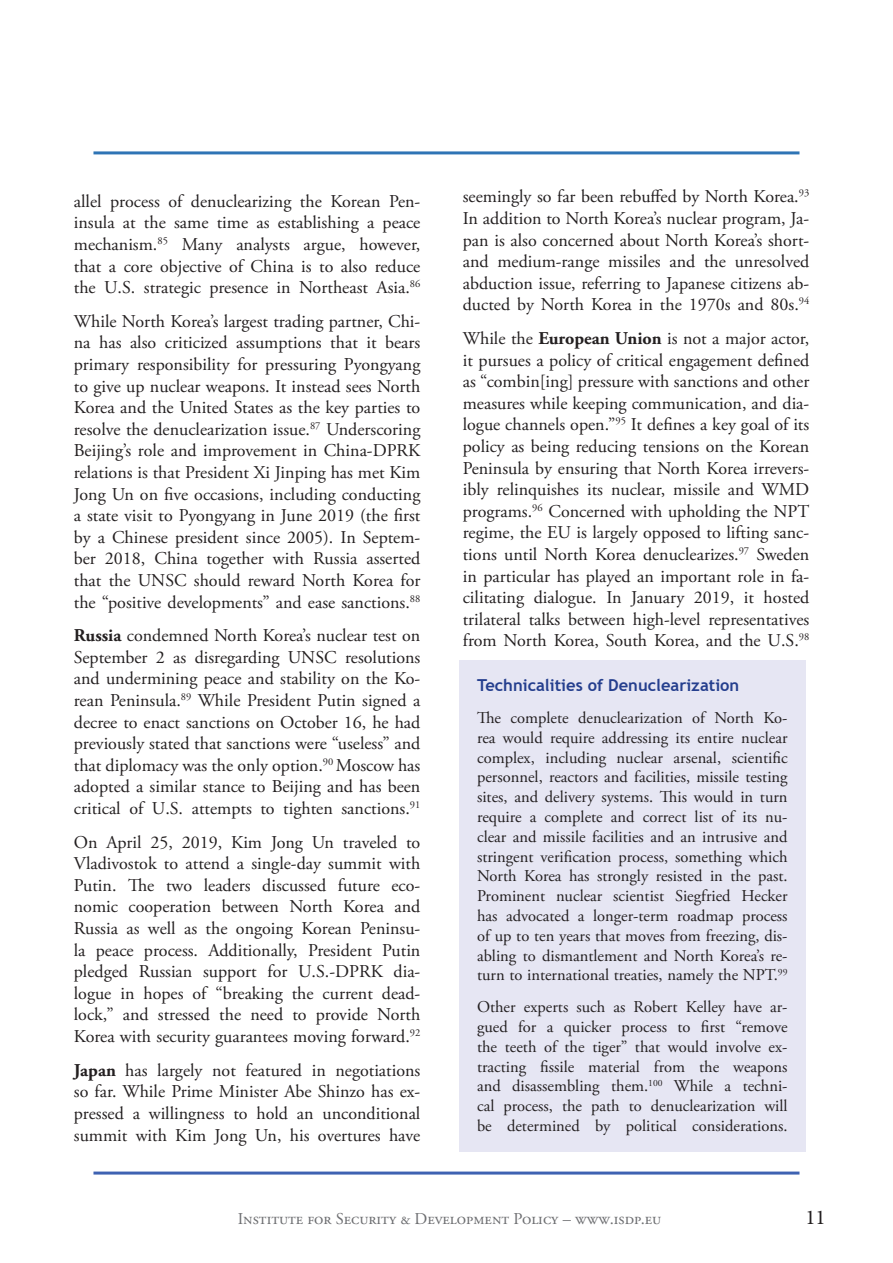
<style>
.page{position:relative;width:893px;height:1263px;background:#fff}
.page>*{position:absolute;margin:0;border:0;box-sizing:border-box;transform-origin:0 0}
.t1{font:21px "Minion Pro";color:#231f20}
.Footnote_text{font:18px/21.6px "Adobe Garamond Pro";color:#231f20;text-align:justify}
.Footnote_text-2{font:16.5px/19.8px "Adobe Garamond Pro";color:#231f20;text-align:justify}
.t2{font:16.5px "Adobe Garamond Pro";color:#6c6d70}
.Footnote_text-3{font:700 16.5px "Trebuchet MS";color:#253f8e}
.s1{font-weight:700}
</style>
<div class="page">
<hr style="left:93px;top:1171px;width:706px;height:3px;background:#3e62b2">
<hr style="left:93px;top:151px;width:706px;height:3px;background:#2e74b5">
<div style="left:459px;top:660px;width:347px;height:491px;background:#e6e6f3"></div>
<p class="Footnote_text" style="left:74px;top:191px;width:348px">allel process of denuclearizing the Korean Pen&shy;insula at the same time as establishing a peace mechanism.<sup>85</sup> Many analysts argue, however, that a core objective of China is to also reduce the U.S. strategic presence in Northeast Asia.<sup>86</sup></p>
<p class="Footnote_text" style="left:74px;top:311px;width:348px">While North Korea’s largest trading partner, Chi&shy;na has also criticized assumptions that it bears primary responsibility for pressuring Pyongyang to give up nuclear weapons. It instead sees North Korea and the United States as the key parties to resolve the denuclearization issue.<sup>87</sup> Underscoring Beijing’s role and improvement in China-DPRK relations is that President Xi Jinping has met Kim Jong Un on five occasions, including conducting a state visit to Pyongyang in June 2019 (the first by a Chinese president since 2005). In Septem&shy;ber 2018, China together with Russia asserted that the UNSC should reward North Korea for the “positive developments” and ease sanctions.<sup>88</sup></p>
<p class="Footnote_text" style="left:74px;top:625px;width:348px"><span class="s1">Russia</span> condemned North Korea’s nuclear test on September 2 as disregarding UNSC resolutions and undermining peace and stability on the Ko&shy;rean Peninsula.<sup>89</sup> While President Putin signed a decree to enact sanctions on October 16, he had previously stated that sanctions were “useless” and that diplomacy was the only option.<sup>90</sup> Moscow has adopted a similar stance to Beijing and has been critical of U.S. attempts to tighten sanctions.<sup>91</sup></p>
<p class="Footnote_text" style="left:74px;top:832px;width:348px">On April 25, 2019, Kim Jong Un traveled to Vladivostok to attend a single-day summit with Putin. The two leaders discussed future eco&shy;nomic cooperation between North Korea and Russia as well as the ongoing Korean Peninsu&shy;la peace process. Additionally, President Putin pledged Russian support for U.S.-DPRK dia&shy;logue in hopes of “breaking the current dead&shy;lock,” and stressed the need to provide North Korea with security guarantees moving forward.<sup>92</sup></p>
<p class="Footnote_text" style="left:74px;top:1060px;width:348px"><span class="s1">Japan</span> has largely not featured in negotiations so far. While Prime Minister Abe Shinzo has ex&shy;pressed a willingness to hold an unconditional summit with Kim Jong Un, his overtures have</p>
<p class="Footnote_text" style="left:463px;top:187px;width:348px">seemingly so far been rebuffed by North Korea.<sup>93<br></sup>In addition to North Korea’s nuclear program, Ja&shy;pan is also concerned about North Korea’s short&shy;and medium-range missiles and the unresolved abduction issue, referring to Japanese citizens ab&shy;ducted by North Korea in the 1970s and 80s.<sup>94</sup></p>
<p class="Footnote_text" style="left:463px;top:328px;width:348px">While the <span class="s1">European Union</span> is not a major actor, it pursues a policy of critical engagement defined as “combin[ing] pressure with sanctions and other measures while keeping communication, and dia&shy;logue channels open.”<sup>95</sup> It defines a key goal of its policy as being reducing tensions on the Korean Peninsula by ensuring that North Korea irrevers&shy;ibly relinquishes its nuclear, missile and WMD programs.<sup>96</sup> Concerned with upholding the NPT regime, the EU is largely opposed to lifting sanc&shy;tions until North Korea denuclearizes.<sup>97</sup> Sweden in particular has played an important role in fa&shy;cilitating dialogue. In January 2019, it hosted trilateral talks between high-level representatives from North Korea, South Korea, and the U.S.<sup>98</sup></p>
<p class="Footnote_text-3" style="left:477px;top:675px;width:264px">Technicalities of Denuclearization</p>
<p class="Footnote_text-2" style="left:477px;top:708px;width:312px">The complete denuclearization of North Ko&shy;rea would require addressing its entire nuclear complex, including nuclear arsenal, scientific personnel, reactors and facilities, missile testing sites, and delivery systems. This would in turn require a complete and correct list of its nu&shy;clear and missile facilities and an intrusive and stringent verification process, something which North Korea has strongly resisted in the past.<br>Prominent nuclear scientist Siegfried Hecker has advocated a longer-term roadmap process of up to ten years that moves from freezing, dis&shy;abling to dismantlement and North Korea’s re&shy;turn to international treaties, namely the NPT.<sup>99</sup></p>
<p class="Footnote_text-2" style="left:477px;top:997px;width:312px">Other experts such as Robert Kelley have ar&shy;gued for a quicker process to first “remove the teeth of the tiger” that would involve ex&shy;tracting fissile material from the weapons and disassembling them.<sup>100</sup> While a techni&shy;cal process, the path to denuclearization will be determined by political considerations.</p>
<p class="t2" style="left:238px;top:1209px;width:425px">Institute for Security &amp; Development Policy – www.isdp.eu</p>
<p class="t1" style="left:805px;top:1203px;width:22px">11</p>
</div>
